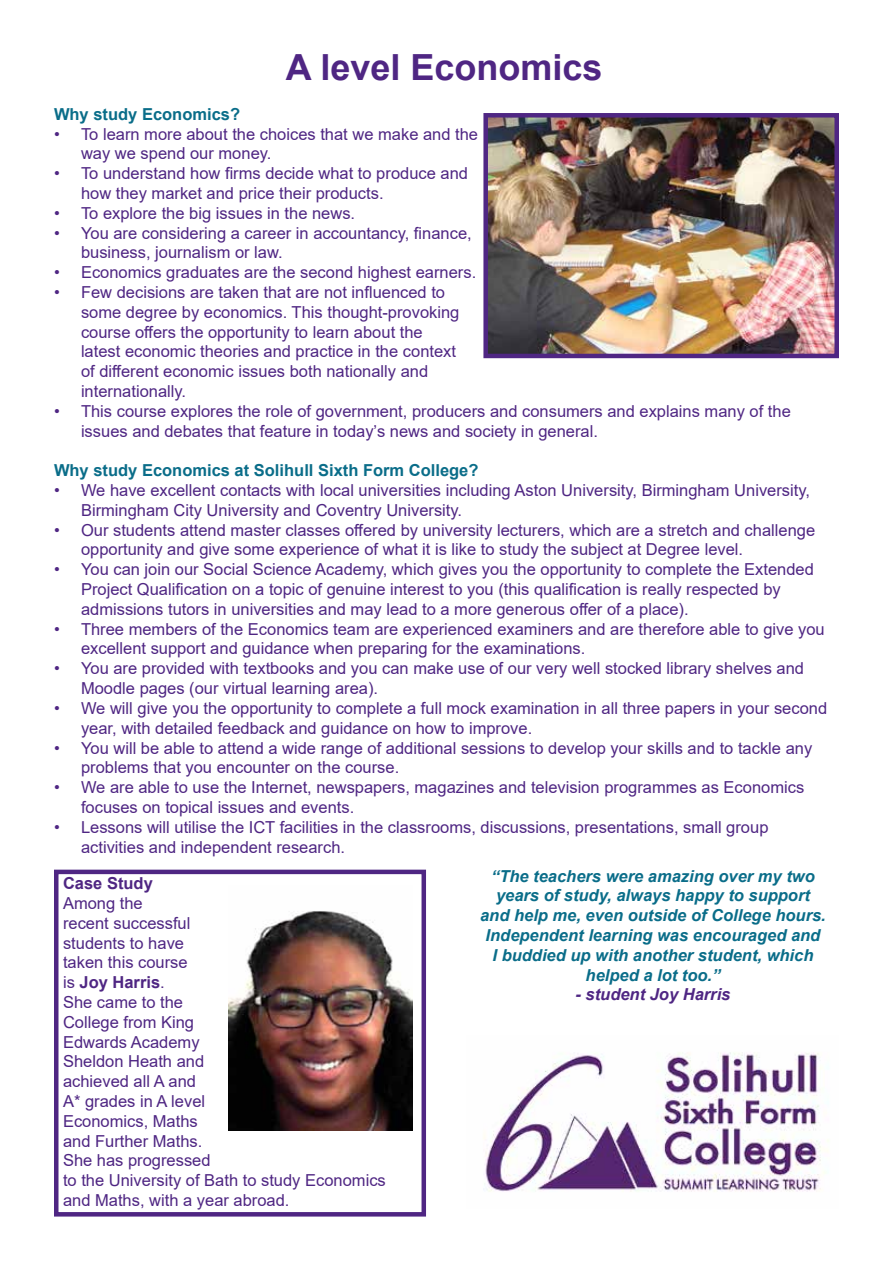
<style>
.page{position:relative;width:893px;height:1263px;background:#fff}
.page>*{position:absolute;margin:0;border:0;box-sizing:border-box;transform-origin:0 0}
.t1{font:700 36px "Arial";color:#4f2683}
.t2{font:16.5px/19.8px "Arial";color:#4f2683}
.t3{font:italic 700 16.5px/19.8px "Arial";color:#0a6d89;text-align:center}
.t4{font:700 16.5px "Arial";color:#0a6d89}
.t5{font:italic 700 16.5px "Arial";color:#4f2683}
.t6{font:700 16.5px "Arial";color:#4f2683}
.s1{font-weight:700}
</style>
<div class="page">
<img style="left:483px;top:1052px;width:346px;height:140px">
<img style="left:488px;top:118px;width:346px;height:235px">
<div style="left:483px;top:113px;width:356px;height:245px;border:4px solid #4f2683"></div>
<div style="left:54px;top:870px;width:372px;height:346px;border:4px solid #4f2683"></div>
<img style="left:228px;top:911px;width:184px;height:219px">
<h1 class="t1" style="left:286px;top:42px;width:318px">A level Economics</h1>
<p class="t4" style="left:54px;top:102px;width:188px">Why study Economics?</p>
<p class="t2" style="left:81px;top:124px;width:399px;text-indent:-27px">• To learn more about the choices that we make and the way we spend our money.</p>
<p class="t2" style="left:81px;top:163px;width:389px;text-indent:-27px">• To understand how firms decide what to produce and how they market and price their products.</p>
<p class="t2" style="left:54px;top:203px;width:303px">• To explore the big issues in the news.</p>
<p class="t2" style="left:81px;top:223px;width:392px;text-indent:-27px">• You are considering a career in accountancy, finance, business, journalism or law.</p>
<p class="t2" style="left:54px;top:262px;width:424px">• Economics graduates are the second highest earners.</p>
<p class="t2" style="left:81px;top:282px;width:380px;text-indent:-27px">• Few decisions are taken that are not influenced to some degree by economics. This thought-provoking course offers the opportunity to learn about the latest economic theories and practice in the context of different economic issues both nationally and internationally.</p>
<p class="t2" style="left:81px;top:401px;width:711px;text-indent:-27px">• This course explores the role of government, producers and consumers and explains many of the issues and debates that feature in today’s news and society in general.</p>
<p class="t4" style="left:54px;top:459px;width:426px">Why study Economics at Solihull Sixth Form College?</p>
<p class="t2" style="left:81px;top:480px;width:731px;text-indent:-27px">• We have excellent contacts with local universities including Aston University, Birmingham University,<br>Birmingham City University and Coventry University.</p>
<p class="t2" style="left:81px;top:520px;width:736px;text-indent:-27px">• Our students attend master classes offered by university lecturers, which are a stretch and challenge opportunity and give some experience of what it is like to study the subject at Degree level.</p>
<p class="t2" style="left:81px;top:559px;width:734px;text-indent:-27px">• You can join our Social Science Academy, which gives you the opportunity to complete the Extended<br>Project Qualification on a topic of genuine interest to you (this qualification is really respected by admissions tutors in universities and may lead to a more generous offer of a place).</p>
<p class="t2" style="left:81px;top:619px;width:745px;text-indent:-27px">• Three members of the Economics team are experienced examiners and are therefore able to give you excellent support and guidance when preparing for the examinations.</p>
<p class="t2" style="left:81px;top:658px;width:724px;text-indent:-27px">• You are provided with textbooks and you can make use of our very well stocked library shelves and<br>Moodle pages (our virtual learning area).</p>
<p class="t2" style="left:81px;top:698px;width:748px;text-indent:-27px">• We will give you the opportunity to complete a full mock examination in all three papers in your second year, with detailed feedback and guidance on how to improve.</p>
<p class="t2" style="left:81px;top:738px;width:733px;text-indent:-27px">• You will be able to attend a wide range of additional sessions to develop your skills and to tackle any problems that you encounter on the course.</p>
<p class="t2" style="left:81px;top:777px;width:725px;text-indent:-27px">• We are able to use the Internet, newspapers, magazines and television programmes as Economics focuses on topical issues and events.</p>
<p class="t2" style="left:81px;top:817px;width:689px;text-indent:-27px">• Lessons will utilise the ICT facilities in the classrooms, discussions, presentations, small group activities and independent research.</p>
<p class="t3" style="left:480px;top:866px;width:347px">“The teachers were amazing over my two years of study, always happy to support and help me, even outside of College hours.<br>Independent learning was encouraged and<br>I buddied up with another student, which helped a lot too.”</p>
<p class="t5" style="left:575px;top:984px;width:156px">- student Joy Harris</p>
<p class="t6" style="left:63px;top:872px;width:91px">Case Study</p>
<p class="t2" style="left:63px;top:893px;width:324px">Among the<br>recent successful<br>students to have<br>taken this course<br>is <span class="s1">Joy Harris</span>.<br>She came to the<br>College from King<br>Edwards Academy<br>Sheldon Heath and<br>achieved all A and<br>A* grades in A level<br>Economics, Maths<br>and Further Maths.<br>She has progressed<br>to the University of Bath to study Economics and Maths, with a year abroad.</p>
</div>
